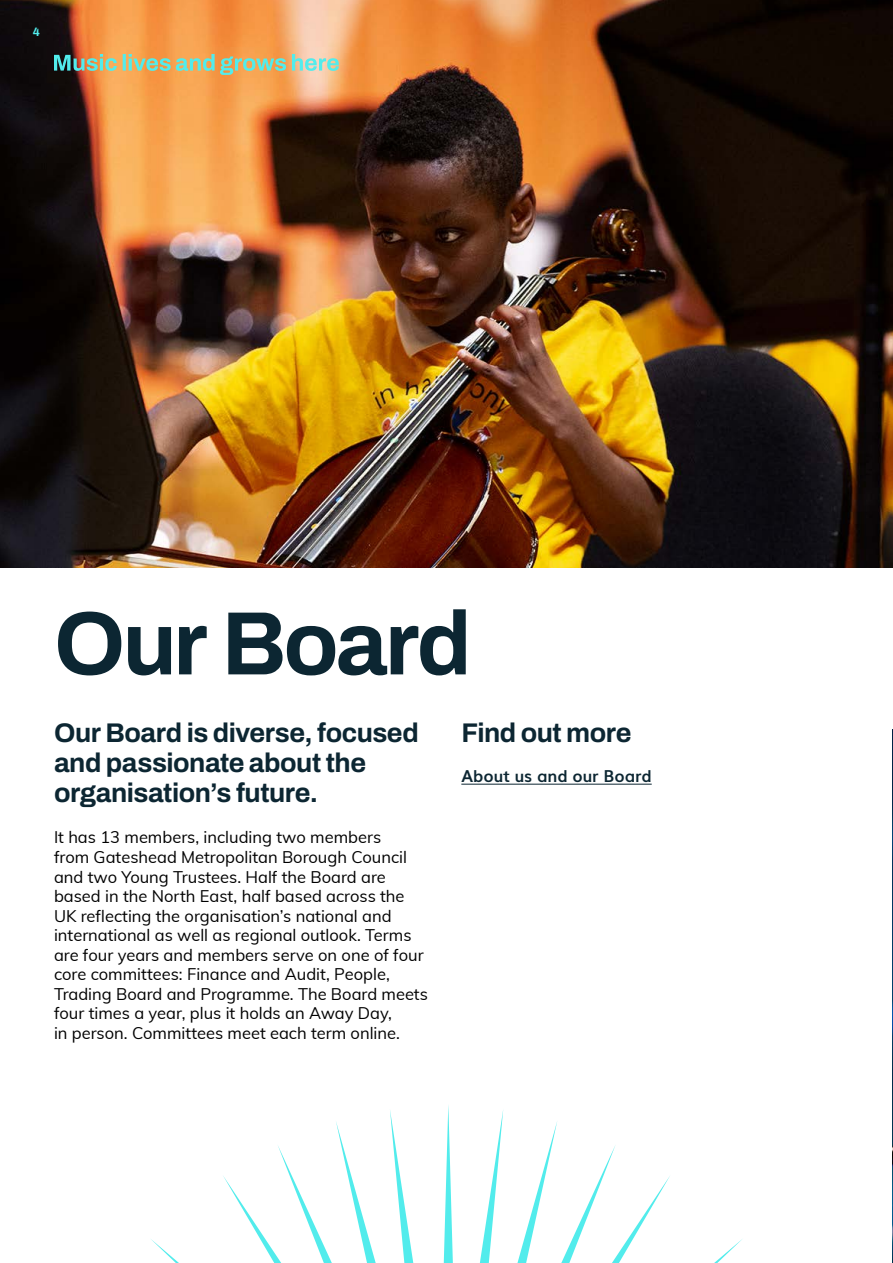
<style>
.page{position:relative;width:893px;height:1263px;background:#fff}
.page>*{position:absolute;margin:0;border:0;box-sizing:border-box;transform-origin:0 0}
.t1{font:700 90px "Archivo";letter-spacing:-.03em;color:#0c2632}
.t2{font:700 27px/30px "Archivo";letter-spacing:-.02em;color:#0c2632}
.t3{font:16.5px/19.5px "Muli";color:#000}
.t4{font:700 16.5px "Muli";color:#0c2632}
.t5{font:700 12px "Archivo";color:#52ecec}
</style>
<div class="page">
<img style="left:0;top:0;width:893px;height:568px">
<svg style="left:54px;top:54px;width:285px;height:21px;background:#b6b487"></svg>
<hr style="left:461px;top:784px;width:191px;height:1px;background:#0c2632">
<svg style="left:443px;top:1105px;width:10px;height:158px"></svg>
<svg style="left:151px;top:1110px;width:263px;height:153px"></svg>
<svg style="left:479px;top:1110px;width:263px;height:153px"></svg>
<img style="left:892px;top:729px;width:1px;height:534px">
<p class="t5" style="left:33px;top:23px;width:9px">4</p>
<h1 class="t1" style="left:54px;top:576px;width:419px">Our Board</h1>
<h2 class="t2" style="left:54px;top:718px;width:366px">Our Board is diverse, focused and passionate about the organisation’s future.</h2>
<p class="t3" style="left:54px;top:827px;width:375px">It has 13 members, including two members<br>from Gateshead Metropolitan Borough Council and two Young Trustees. Half the Board are based in the North East, half based across the UK reflecting the organisation’s national and international as well as regional outlook. Terms are four years and members serve on one of four core committees: Finance and Audit, People, Trading Board and Programme. The Board meets four times a year, plus it holds an Away Day,<br>in person. Committees meet each term online.</p>
<h2 class="t2" style="left:461px;top:718px;width:172px">Find out more</h2>
<p class="t4" style="left:461px;top:762px;width:192px">About us and our Board</p>
</div>
